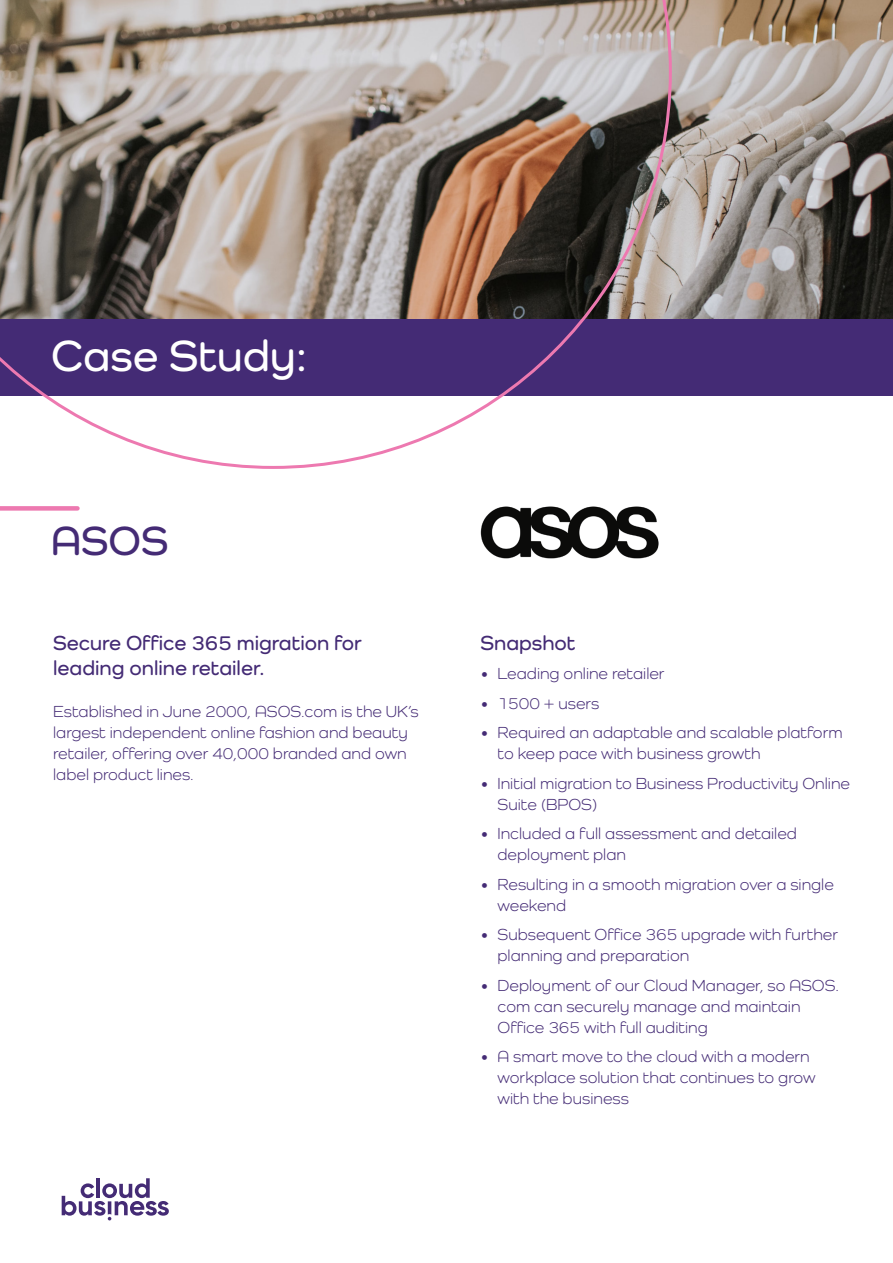
<style>
.page{position:relative;width:893px;height:1263px;background:#fff}
.page>*{position:absolute;margin:0;border:0;box-sizing:border-box;transform-origin:0 0}
.Document_type__case{font:600 45px "Como";color:#fff}
.Heading{font:600 42px "Como";color:#442b75}
.Headline{font:600 21px/25.5px "Como";color:#442b75}
.Body_Copy____Mu{font:600 21px "Como";color:#442b75}
.Bullets{font:16.5px/21px "Como";color:#442b75}
.Intro{font:16.5px/21px "Como";color:#442b75}
</style>
<div class="page">
<img style="left:673px;top:0;width:220px;height:319px">
<div style="left:0;top:319px;width:893px;height:77px;background:#442b75"></div>
<div style="left:0;top:506px;width:77px;height:5px;background:#ed79b0"></div>
<svg style="left:0;top:0;width:673px;height:469px"></svg>
<svg style="left:62px;top:1178px;width:107px;height:42px"></svg>
<img style="left:480px;top:506px;width:179px;height:53px">
<p class="Document_type__case" style="left:51px;top:328px;width:257px">Case Study:</p>
<p class="Heading" style="left:51px;top:516px;width:119px">ASOS</p>
<p class="Headline" style="left:53px;top:630px;width:310px">Secure Office 365 migration for leading online retailer.</p>
<p class="Intro" style="left:53px;top:701px;width:367px">Established in June 2000, ASOS.com is the UK’s largest independent online fashion and beauty retailer, offering over 40,000 branded and own label product lines.</p>
<p class="Body_Copy____Mu" style="left:480px;top:630px;width:97px">Snapshot</p>
<p class="Bullets" style="left:480px;top:663px;width:186px">• Leading online retailer</p>
<p class="Bullets" style="left:480px;top:692px;width:120px">• 1500 + users</p>
<p class="Bullets" style="left:497px;top:722px;width:346px;text-indent:-17px">• Required an adaptable and scalable platform to keep pace with business growth</p>
<p class="Bullets" style="left:497px;top:772px;width:354px;text-indent:-17px">• Initial migration to Business Productivity Online<br>Suite (BPOS)</p>
<p class="Bullets" style="left:497px;top:823px;width:301px;text-indent:-17px">• Included a full assessment and detailed deployment plan</p>
<p class="Bullets" style="left:497px;top:873px;width:338px;text-indent:-17px">• Resulting in a smooth migration over a single weekend</p>
<p class="Bullets" style="left:497px;top:924px;width:342px;text-indent:-17px">• Subsequent Office 365 upgrade with further planning and preparation</p>
<p class="Bullets" style="left:497px;top:974px;width:343px;text-indent:-17px">• Deployment of our Cloud Manager, so ASOS. com can securely manage and maintain<br>Office 365 with full auditing</p>
<p class="Bullets" style="left:497px;top:1046px;width:320px;text-indent:-17px">• A smart move to the cloud with a modern workplace solution that continues to grow with the business</p>
</div>
